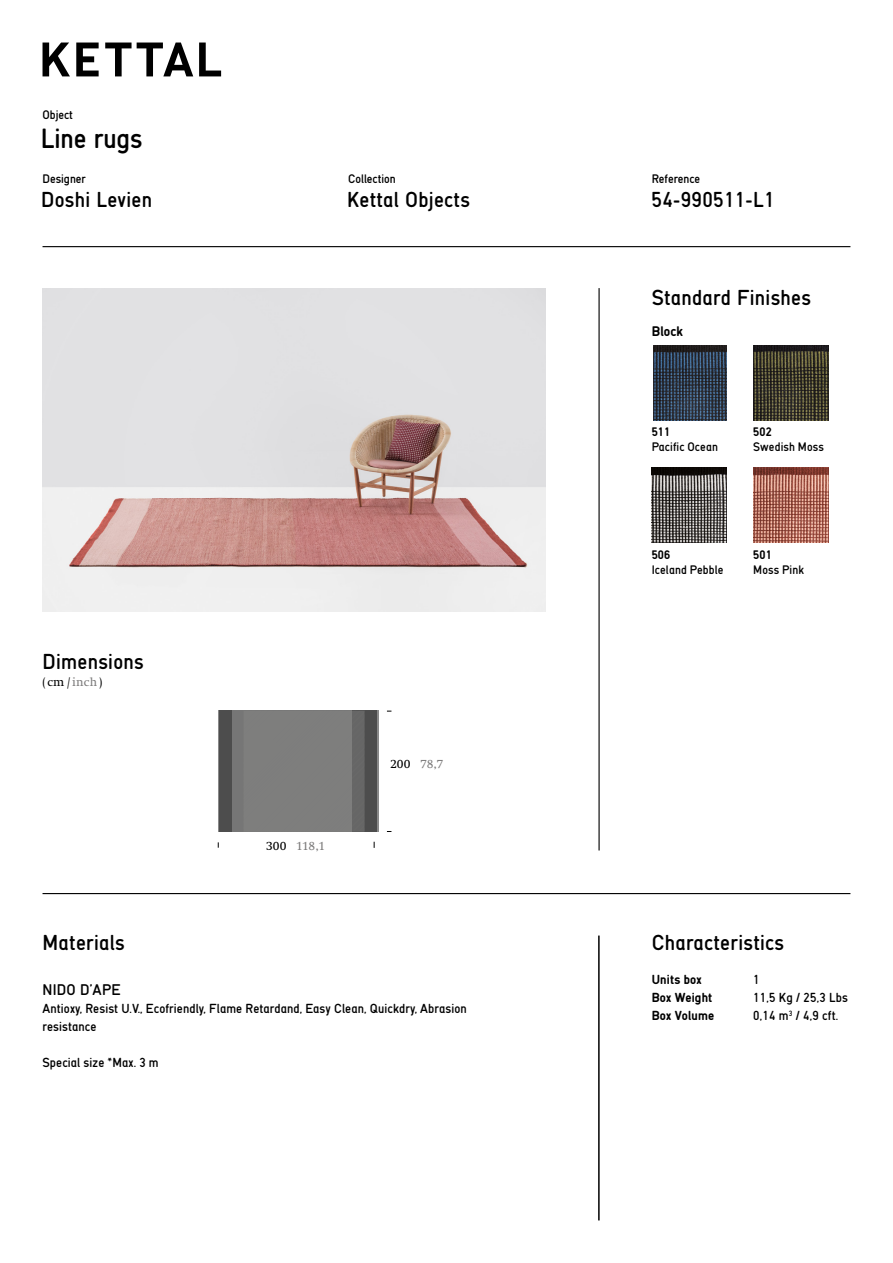
<style>
.page{position:relative;width:893px;height:1263px;background:#fff}
.page>*{position:absolute;margin:0;border:0;box-sizing:border-box;transform-origin:0 0}
.t1{font:27px "Kpaladin Plain";color:#000}
.t2{font:21px "Kpaladin Plain";letter-spacing:.015em;color:#000}
.t3{font:15px "Kpaladin Plain";letter-spacing:.015em;color:#000}
.t4{font:700 13.5px "Kpaladin";letter-spacing:.01em;color:#000}
.t5{font:12.75px/18px "Kpaladin Plain";letter-spacing:.01em;color:#000}
.t6{font:700 12.75px/18px "Kpaladin";letter-spacing:.015em;color:#000}
.t7{font:12.75px "Swift";color:#7c7b7b}
.t8{font:12.3px "Swift";letter-spacing:.005em;color:#000}
.t9{font:12px "Kpaladin Plain";letter-spacing:.01em;color:#000}
.t10{font:700 12px "Kpaladin";letter-spacing:.01em;color:#000}
.s1{color:#7c7b7b}
.s2{color:#000}
</style>
<div class="page">
<hr style="left:43px;top:246px;width:807px;height:1px;background:#000">
<hr style="left:598px;top:288px;width:2px;height:562px;background:#000">
<hr style="left:598px;top:935px;width:2px;height:285px;background:#000">
<svg style="left:43px;top:43px;width:27px;height:33px"></svg>
<svg style="left:76px;top:43px;width:23px;height:33px"></svg>
<svg style="left:105px;top:43px;width:88px;height:33px"></svg>
<svg style="left:199px;top:43px;width:22px;height:33px"></svg>
<hr style="left:43px;top:893px;width:807px;height:1px;background:#000">
<img style="left:43px;top:288px;width:503px;height:324px">
<div style="left:231px;top:711px;width:121px;height:121px;background:#7e7e7d"></div>
<hr style="left:377px;top:711px;width:2px;height:121px;background:#575756">
<hr style="left:218px;top:711px;width:1px;height:121px;background:#575756">
<div style="left:352px;top:711px;width:25px;height:121px;background:#4d4d4d"></div>
<div style="left:219px;top:711px;width:12px;height:121px;background:#4d4d4d"></div>
<svg style="left:352px;top:711px;width:13px;height:121px;background:#656565"></svg>
<img style="left:653px;top:346px;width:74px;height:75px">
<img style="left:652px;top:468px;width:75px;height:75px">
<img style="left:753px;top:346px;width:75px;height:75px">
<img style="left:753px;top:468px;width:75px;height:75px">
<p class="t9" style="left:43px;top:110px;width:32px">Object</p>
<h1 class="t1" style="left:41px;top:125px;width:103px">Line rugs</h1>
<p class="t9" style="left:43px;top:173px;width:45px">Designer</p>
<p class="t9" style="left:348px;top:173px;width:49px">Collection</p>
<p class="t9" style="left:652px;top:173px;width:50px">Reference</p>
<h2 class="t2" style="left:41px;top:190px;width:112px">Doshi Levien</h2>
<h2 class="t2" style="left:347px;top:190px;width:124px">Kettal Objects</h2>
<h2 class="t2" style="left:652px;top:190px;width:124px">54-990511-L1</h2>
<h2 class="t2" style="left:652px;top:287px;width:161px">Standard Finishes</h2>
<h2 class="t2" style="left:43px;top:651px;width:103px">Dimensions</h2>
<p class="t8" style="left:43px;top:676px;width:61px">( cm / <span class="s1">inch</span> )</p>
<h2 class="t2" style="left:43px;top:933px;width:84px">Materials</h2>
<p class="t7" style="left:266px;top:839px;width:60px"><span class="s2">300</span> 118,1</p>
<p class="t7" style="left:390px;top:757px;width:55px"><span class="s2">200</span> 78,7</p>
<p class="t3" style="left:43px;top:983px;width:80px">NIDO D’APE</p>
<p class="t5" style="left:43px;top:1000px;width:426px">Antioxy, Resist U.V., Ecofriendly, Flame Retardand, Easy Clean, Quickdry, Abrasion resistance</p>
<p class="t5" style="left:43px;top:1054px;width:118px">Special size *Max. 3 m</p>
<p class="t4" style="left:652px;top:325px;width:33px">Block</p>
<p class="t10" style="left:652px;top:426px;width:20px">511</p>
<p class="t9" style="left:652px;top:441px;width:68px">Pacific Ocean</p>
<p class="t10" style="left:753px;top:426px;width:20px">502</p>
<p class="t9" style="left:753px;top:441px;width:72px">Swedish Moss</p>
<p class="t10" style="left:652px;top:549px;width:20px">506</p>
<p class="t9" style="left:652px;top:564px;width:73px">Iceland Pebble</p>
<p class="t10" style="left:753px;top:549px;width:20px">501</p>
<p class="t9" style="left:753px;top:564px;width:52px">Moss Pink</p>
<h2 class="t2" style="left:652px;top:933px;width:134px">Characteristics</h2>
<p class="t6" style="left:652px;top:971px;width:64px">Units box<br>Box Weight<br>Box Volume</p>
<p class="t5" style="left:753px;top:971px;width:96px">1<br>11,5 Kg / 25,3 Lbs<br>0,14 m<sup>3</sup> / 4,9 cft.</p>
</div>
